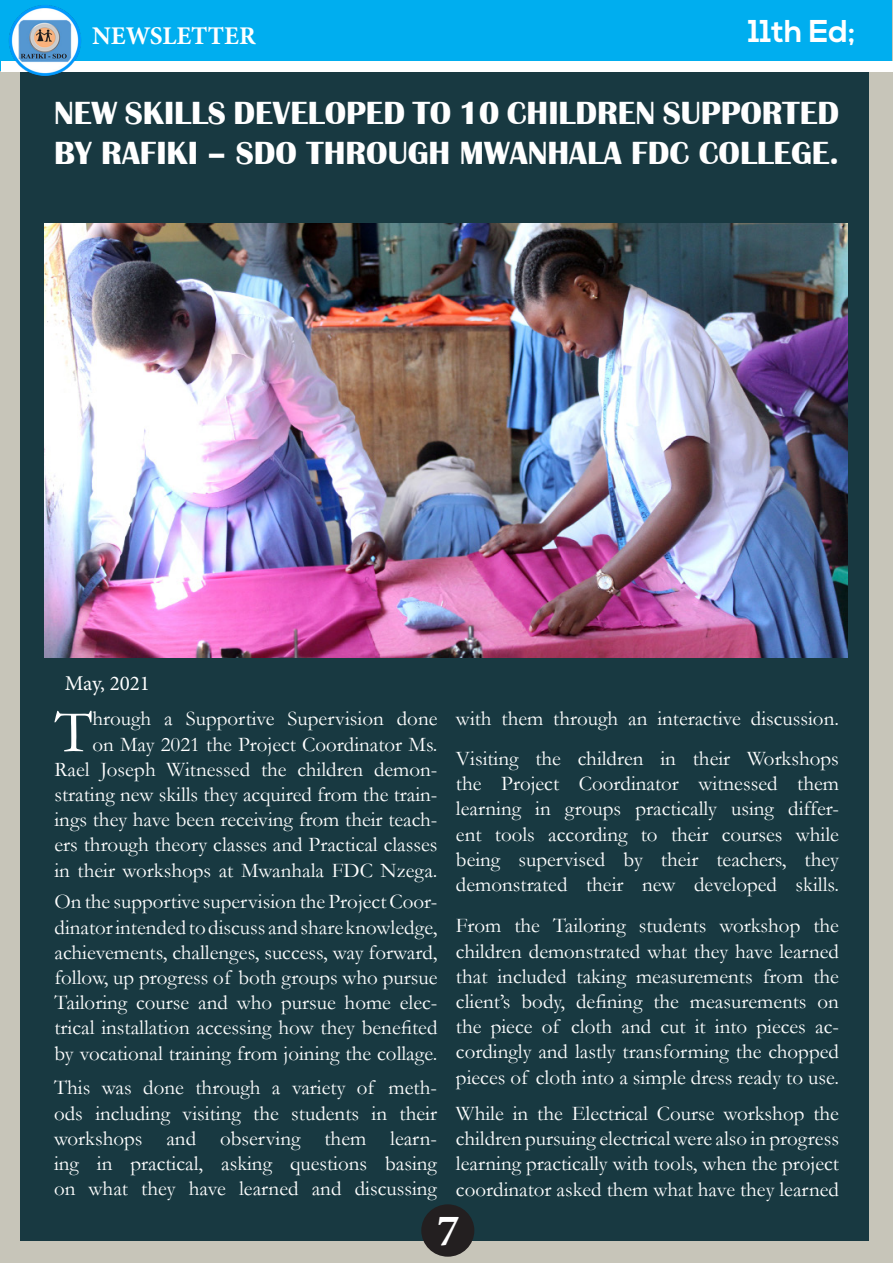
<style>
.page{position:relative;width:893px;height:1263px;background:#c7c5b9}
.page>*{position:absolute;margin:0;border:0;box-sizing:border-box;transform-origin:0 0}
.t1{font:61.35px "Garamond";color:#fff}
.t2{font:45px "Minion Variable Concept";color:#fff}
.t3{font:700 33px/39.6px "Britannic";color:#fff}
.t4{font:700 31.5px "Nexa";color:#fff}
.t5{font:700 25.5px "Minion Pro";color:#fff}
.t6{font:21px/25.2px "Garamond";color:#fff;text-align:justify}
.t7{font:21px "Minion Pro";color:#fff}
</style>
<div class="page">
<div style="left:21px;top:69px;width:848px;height:1171px;background:#183941"></div>
<div style="left:0;top:0;width:891px;height:71px;background:#00aeef"></div>
<div style="left:421px;top:1204px;width:53px;height:53px;background:#231f20;border-radius:50%"></div>
<div style="left:2px;top:62px;width:891px;height:10px;background:#fff"></div>
<img style="left:8px;top:5px;width:74px;height:73px">
<img style="left:45px;top:223px;width:803px;height:434px">
<p class="t5" style="left:92px;top:18px;width:165px">NEWSLETTER</p>
<p class="t4" style="left:748px;top:13px;width:109px">11th Ed;</p>
<p class="t3" style="left:54px;top:94px;width:786px">NEW SKILLS DEVELOPED TO 10 CHILDREN SUPPORTED<br>BY RAFIKI – SDO THROUGH MWANHALA FDC COLLEGE.</p>
<p class="t7" style="left:65px;top:671px;width:87px">May, 2021</p>
<p class="t1" style="left:55px;top:690px;width:39px">T</p>
<p class="t6" style="left:54px;top:706px;width:384px;text-align:right">hrough a Supportive Supervision done<br>on May 2021 the Project Coordinator Ms.<br>Rael Joseph Witnessed the children demon&shy;strating new skills they acquired from the train&shy;ings they have been receiving from their teach&shy;ers through theory classes and Practical classes in their workshops at Mwanhala FDC Nzega.</p>
<p class="t6" style="left:54px;top:889px;width:384px">On the supportive supervision the Project Coor&shy;dinator intended to discuss and share knowledge, achievements, challenges, success, way forward, follow, up progress of both groups who pursue Tailoring course and who pursue home elec&shy;trical installation accessing how they benefited by vocational training from joining the collage.</p>
<p class="t6" style="left:54px;top:1075px;width:384px">This was done through a variety of meth&shy;ods including visiting the students in their workshops and observing them learn&shy;ing in practical, asking questions basing on what they have learned and discussing</p>
<p class="t6" style="left:456px;top:706px;width:384px">with them through an interactive discussion.</p>
<p class="t6" style="left:456px;top:745px;width:384px">Visiting the children in their Workshops the Project Coordinator witnessed them learning in groups practically using differ&shy;ent tools according to their courses while being supervised by their teachers, they demonstrated their new developed skills.</p>
<p class="t6" style="left:456px;top:913px;width:384px">From the Tailoring students workshop the children demonstrated what they have learned that included taking measurements from the client’s body, defining the measurements on the piece of cloth and cut it into pieces ac&shy;cordingly and lastly transforming the chopped pieces of cloth into a simple dress ready to use.</p>
<p class="t6" style="left:456px;top:1100px;width:384px">While in the Electrical Course workshop the children pursuing electrical were also in progress learning practically with tools, when the project coordinator asked them what have they learned</p>
<p class="t2" style="left:437px;top:1198px;width:23px">7</p>
</div>
